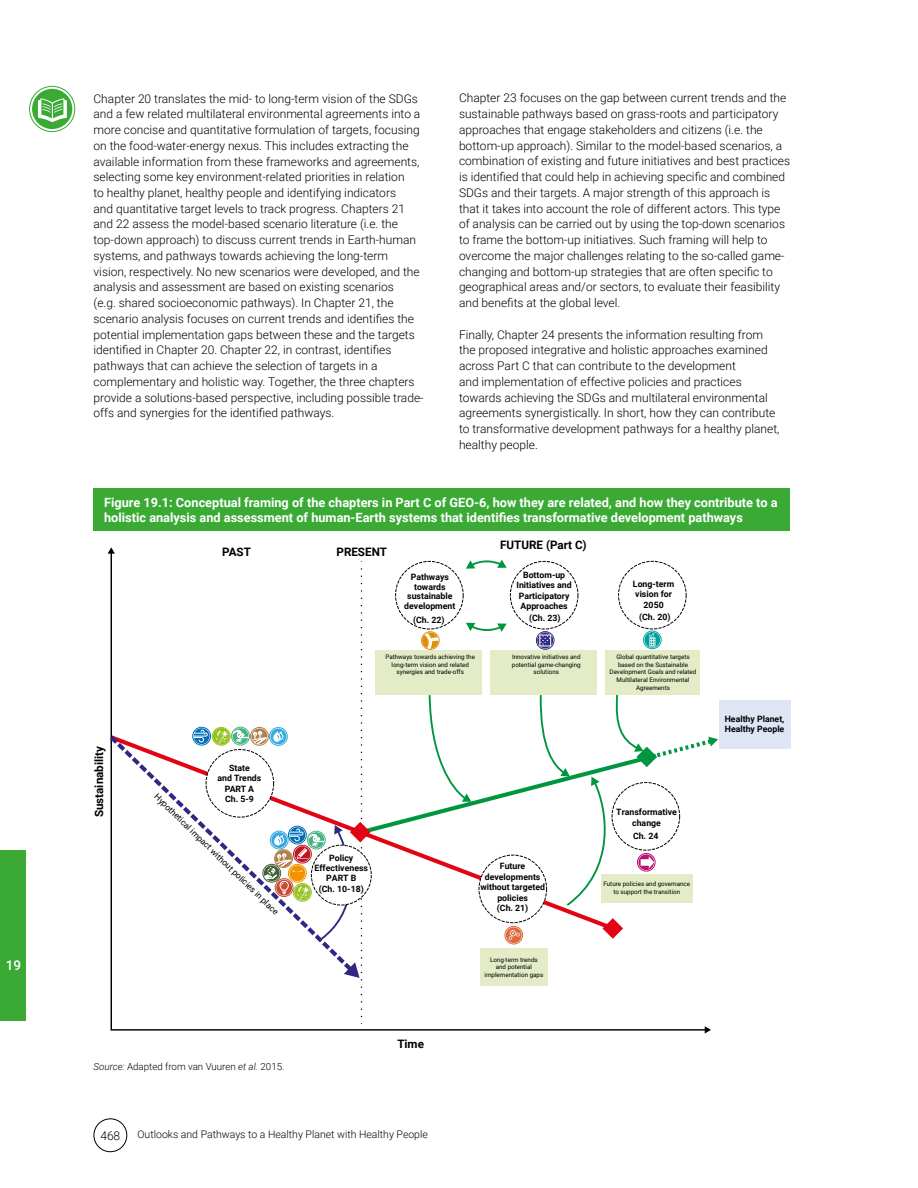
<style>
.page{position:relative;width:918px;height:1188px;background:#fff}
.page>*{position:absolute;margin:0;border:0;box-sizing:border-box;transform-origin:0 0}
.t1{font:500 13.5px "Roboto";color:#fff}
.t2{font:700 12.75px/15px "Roboto";color:#fff}
.t3{font:300 12px/15.8px "Roboto";color:#000}
.t4{font:700 11.7px "Roboto";color:#000}
.t5{font:300 10.5px "Roboto";color:#000}
.t6{font:300 9.75px "Roboto";color:#000}
.t7{font:700 8.7px/10.5px "Roboto";color:#000;text-align:center}
.t8{font:8.55px "Roboto";color:#000}
.t9{font:6.3px/7.5px "Roboto";color:#000;text-align:center}
.s1{font-style:italic}
</style>
<div class="page">
<svg style="left:30px;top:86px;width:45px;height:46px"></svg>
<div style="left:32px;top:89px;width:40px;height:40px;background:#3aaa35;border-radius:50%"></div>
<div style="left:29px;top:86px;width:46px;height:46px;border:1px solid #3aaa35;border-radius:50%"></div>
<svg style="left:38px;top:98px;width:29px;height:24px"></svg>
<div style="left:94px;top:1118px;width:33px;height:34px;border:1px solid #000;border-radius:50%"></div>
<div style="left:0;top:850px;width:26px;height:170px;background:#3aaa35"></div>
<div style="left:94px;top:489px;width:696px;height:42px;background:#3aaa35"></div>
<div style="left:719px;top:701px;width:71px;height:48px;background:#dee6f6"></div>
<svg style="left:110px;top:554px;width:595px;height:477px"></svg>
<svg style="left:705px;top:1026px;width:6px;height:8px"></svg>
<svg style="left:108px;top:547px;width:7px;height:7px"></svg>
<svg style="left:110px;top:732px;width:105px;height:244px"></svg>
<svg style="left:215px;top:559px;width:503px;height:458px"></svg>
<p class="t1" style="left:6px;top:955px;width:17px">19</p>
<p class="t3" style="left:94px;top:90px;width:332px">Chapter 20 translates the mid- to long-term vision of the SDGs and a few related multilateral environmental agreements into a more concise and quantitative formulation of targets, focusing on the food-water-energy nexus. This includes extracting the available information from these frameworks and agreements, selecting some key environment-related priorities in relation<br>to healthy planet, healthy people and identifying indicators<br>and quantitative target levels to track progress. Chapters 21 and 22 assess the model-based scenario literature (i.e. the top-down approach) to discuss current trends in Earth-human systems, and pathways towards achieving the long-term vision, respectively. No new scenarios were developed, and the analysis and assessment are based on existing scenarios<br>(e.g. shared socioeconomic pathways). In Chapter 21, the scenario analysis focuses on current trends and identifies the potential implementation gaps between these and the targets identified in Chapter 20. Chapter 22, in contrast, identifies pathways that can achieve the selection of targets in a complementary and holistic way. Together, the three chapters provide a solutions-based perspective, including possible trade&shy;offs and synergies for the identified pathways.</p>
<p class="t3" style="left:459px;top:90px;width:333px">Chapter 23 focuses on the gap between current trends and the sustainable pathways based on grass-roots and participatory approaches that engage stakeholders and citizens (i.e. the bottom-up approach). Similar to the model-based scenarios, a combination of existing and future initiatives and best practices is identified that could help in achieving specific and combined SDGs and their targets. A major strength of this approach is that it takes into account the role of different actors. This type of analysis can be carried out by using the top-down scenarios to frame the bottom-up initiatives. Such framing will help to overcome the major challenges relating to the so-called game&shy;changing and bottom-up strategies that are often specific to geographical areas and/or sectors, to evaluate their feasibility and benefits at the global level.</p>
<p class="t3" style="left:459px;top:326px;width:322px">Finally, Chapter 24 presents the information resulting from the proposed integrative and holistic approaches examined across Part C that can contribute to the development<br>and implementation of effective policies and practices towards achieving the SDGs and multilateral environmental agreements synergistically. In short, how they can contribute to transformative development pathways for a healthy planet, healthy people.</p>
<p class="t2" style="left:104px;top:494px;width:675px">Figure 19.1: Conceptual framing of the chapters in Part C of GEO-6, how they are related, and how they contribute to a holistic analysis and assessment of human-Earth systems that identifies transformative development pathways</p>
<p class="t4" style="left:222px;top:543px;width:30px">PAST</p>
<p class="t4" style="left:336px;top:543px;width:52px">PRESENT</p>
<p class="t4" style="left:500px;top:537px;width:88px">FUTURE (Part C)</p>
<p class="t7" style="left:517px;top:569px;width:57px">Bottom-up<br>Initiatives and<br>Participatory<br>Approaches</p>
<p class="t7" style="left:404px;top:572px;width:53px;line-height:9.4px">Pathways towards sustainable development</p>
<p class="t7" style="left:633px;top:578px;width:43px">Long-term vision for<br>2050</p>
<p class="t7" style="left:639px;top:611px;width:33px">(Ch. 20)</p>
<p class="t7" style="left:529px;top:613px;width:33px">(Ch. 23)</p>
<p class="t7" style="left:413px;top:614px;width:33px">(Ch. 22)</p>
<p class="t4" style="left:91px;top:817px;width:73px;rotate:-90deg">Sustainability</p>
<p class="t7" style="left:218px;top:762px;width:45px">State<br>and Trends<br>PART A<br>Ch. 5-9</p>
<p class="t8" style="left:160px;top:791px;width:171px;rotate:44deg">Hypothetical impact without policies in place</p>
<p class="t9" style="left:385px;top:653px;width:91px">Pathways towards achieving the long-term vision and related synergies and trade-offs</p>
<p class="t9" style="left:512px;top:653px;width:70px">Innovative initiatives and potential game-changing solutions</p>
<p class="t9" style="left:610px;top:653px;width:88px">Global quantitative targets based on the Sustainable<br>Development Goals and related<br>Multilateral Environmental<br>Agreements</p>
<p class="t7" style="left:315px;top:852px;width:55px">Policy<br>Effectiveness<br>PART B<br>(Ch. 10-18)</p>
<p class="t7" style="left:480px;top:860px;width:66px">Future developments without targeted policies<br>(Ch. 21)</p>
<p class="t9" style="left:485px;top:955px;width:60px">Long-term trends and potential implementation gaps</p>
<p class="t7" style="left:616px;top:807px;width:62px">Transformative change</p>
<p class="t7" style="left:633px;top:830px;width:27px">Ch. 24</p>
<p class="t9" style="left:603px;top:880px;width:88px">Future policies and governance to support the transition</p>
<p class="t6" style="left:94px;top:1059px;width:192px"><span class="s1">Source:</span> Adapted from van Vuuren <span class="s1">et al.</span> 2015.</p>
<p class="t4" style="left:397px;top:1035px;width:28px">Time</p>
<p class="t3" style="left:100px;top:1127px;width:21px">468</p>
<p class="t5" style="left:138px;top:1127px;width:292px">Outlooks and Pathways to a Healthy Planet with Healthy People</p>
<p class="t7" style="left:725px;top:713px;width:61px;text-align:left">Healthy Planet,<br>Healthy People</p>
</div>
